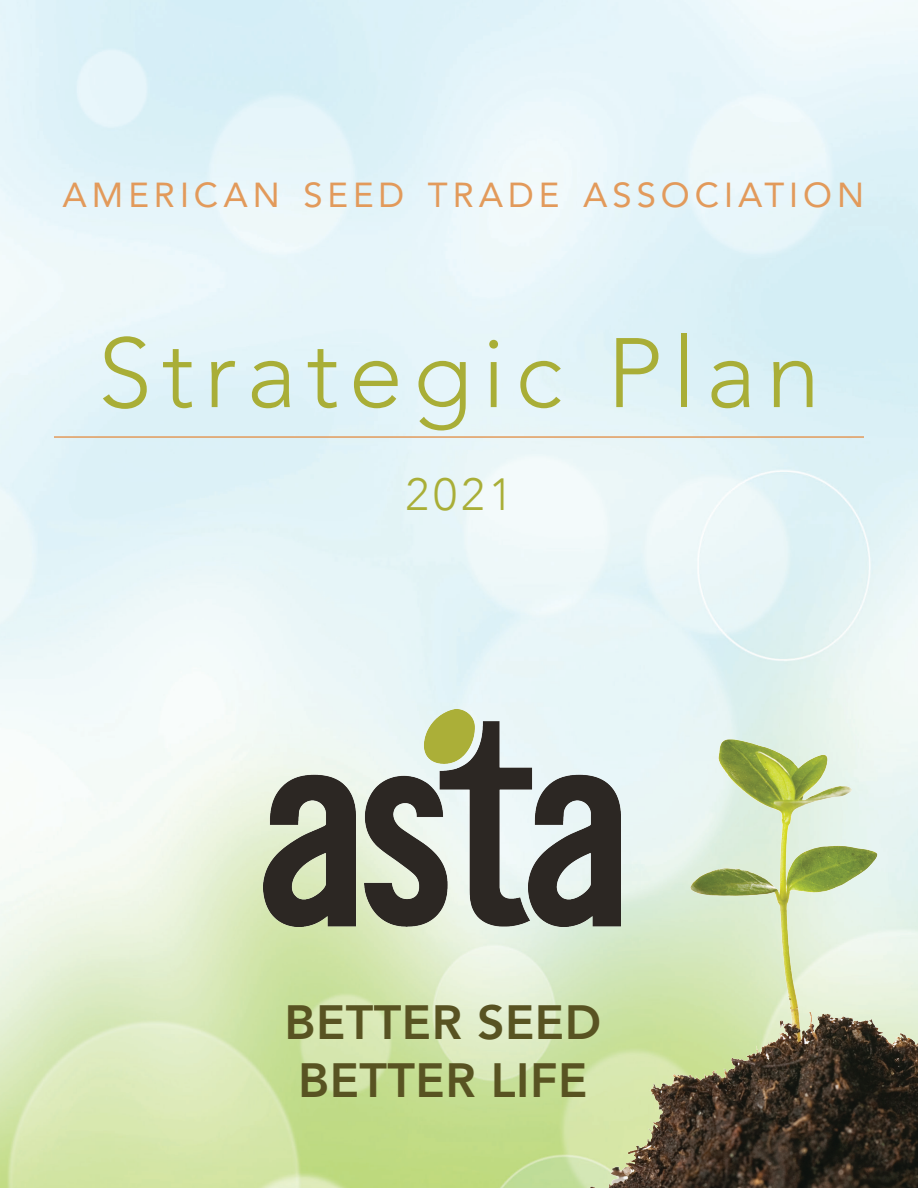
<style>
.page{position:relative;width:918px;height:1188px;background:#fff}
.page>*{position:absolute;margin:0;border:0;box-sizing:border-box;transform-origin:0 0}
.t1{font:300 97.5px "Avenir";letter-spacing:.1em;color:#a9ae37}
.t2{font:800 48px/57.6px "Avenir";letter-spacing:.01em;color:#585322}
.t3{font:300 45px "Avenir";color:#a9ae37}
.t4{font:34.65px "Avenir";letter-spacing:.145em;color:#e29a5b}
</style>
<div class="page">
<img style="left:0;top:0;width:918px;height:1188px">
<hr style="left:54px;top:436px;width:810px;height:2px;background:#e29a5b">
<img style="left:516px;top:567px;width:402px;height:621px">
<img style="left:264px;top:709px;width:357px;height:217px">
<p class="t4" style="left:63px;top:167px;width:803px">AMERICAN SEED TRADE ASSOCIATION</p>
<h1 class="t1" style="left:98px;top:316px;width:724px">Strategic Plan</h1>
<p class="t3" style="left:405px;top:467px;width:109px">2021</p>
<h2 class="t2" style="left:284px;top:994px;width:318px">BETTER SEED<br>BETTER LIFE</h2>
</div>
